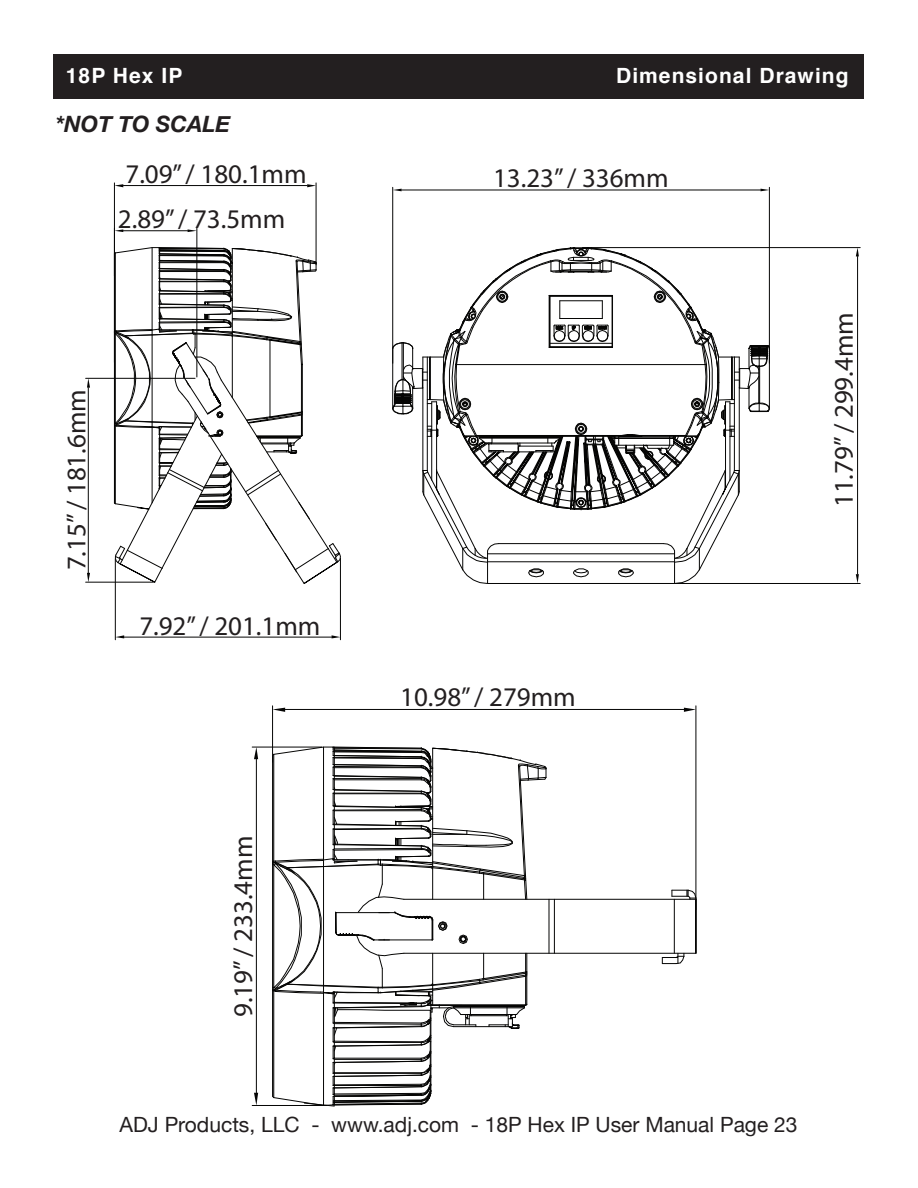
<style>
.page{position:relative;width:918px;height:1188px;background:#fff}
.page>*{position:absolute;margin:0;border:0;box-sizing:border-box;transform-origin:0 0}
.t1{font:27px/45.2px "Myriad Pro";color:#231f20}
.t2{font:italic 700 22.5px "Helvetica Neue";color:#231f20}
.t3{font:21px "Helvetica Neue";color:#231f20}
.t4{font:700 21px "Helvetica";letter-spacing:.05em;color:#fff}
</style>
<div class="page">
<div style="left:54px;top:54px;width:810px;height:44px;background:#231f20"></div>
<svg style="left:392px;top:248px;width:378px;height:336px"></svg>
<hr style="left:114px;top:183px;width:1px;height:93px;background:#050504">
<hr style="left:316px;top:183px;width:1px;height:82px;background:#050504">
<hr style="left:123px;top:185px;width:184px;height:1px;background:#050504">
<svg style="left:114px;top:184px;width:9px;height:3px"></svg>
<svg style="left:307px;top:184px;width:9px;height:3px"></svg>
<hr style="left:86px;top:378px;width:109px;height:1px;background:#050504">
<hr style="left:86px;top:582px;width:67px;height:1px;background:#050504">
<hr style="left:88px;top:388px;width:1px;height:185px;background:#050504">
<svg style="left:87px;top:378px;width:3px;height:10px"></svg>
<svg style="left:87px;top:573px;width:3px;height:9px"></svg>
<hr style="left:197px;top:228px;width:1px;height:149px;background:#050504">
<hr style="left:123px;top:231px;width:65px;height:1px;background:#050504">
<svg style="left:188px;top:229px;width:9px;height:3px"></svg>
<svg style="left:115px;top:229px;width:8px;height:3px"></svg>
<hr style="left:115px;top:559px;width:1px;height:81px;background:#050504">
<hr style="left:340px;top:558px;width:1px;height:82px;background:#050504">
<hr style="left:124px;top:637px;width:208px;height:1px;background:#050504">
<svg style="left:115px;top:635px;width:9px;height:3px"></svg>
<svg style="left:332px;top:635px;width:8px;height:3px"></svg>
<hr style="left:582px;top:247px;width:278px;height:1px;background:#050504">
<hr style="left:582px;top:583px;width:278px;height:1px;background:#050504">
<hr style="left:857px;top:256px;width:1px;height:318px;background:#050504">
<svg style="left:856px;top:248px;width:3px;height:8px"></svg>
<svg style="left:856px;top:574px;width:3px;height:9px"></svg>
<hr style="left:392px;top:187px;width:1px;height:176px;background:#050504">
<hr style="left:769px;top:187px;width:1px;height:176px;background:#050504">
<hr style="left:402px;top:190px;width:359px;height:1px;background:#050504">
<svg style="left:393px;top:189px;width:9px;height:2px"></svg>
<svg style="left:761px;top:189px;width:8px;height:2px"></svg>
<svg style="left:114px;top:247px;width:227px;height:337px"></svg>
<hr style="left:404px;top:953px;width:292px;height:1px;background:#050504">
<hr style="left:404px;top:899px;width:292px;height:1px;background:#050504">
<hr style="left:549px;top:899px;width:1px;height:54px;background:#050504">
<hr style="left:554px;top:899px;width:1px;height:54px;background:#050504">
<hr style="left:674px;top:899px;width:1px;height:54px;background:#050504">
<hr style="left:696px;top:898px;width:1px;height:55px;background:#050504">
<svg style="left:662px;top:953px;width:23px;height:11px"></svg>
<svg style="left:672px;top:890px;width:24px;height:9px"></svg>
<svg style="left:272px;top:747px;width:275px;height:359px"></svg>
<hr style="left:252px;top:747px;width:70px;height:1px;background:#050504">
<hr style="left:252px;top:1105px;width:75px;height:1px;background:#050504">
<hr style="left:256px;top:759px;width:1px;height:334px;background:#050504">
<svg style="left:254px;top:747px;width:4px;height:12px"></svg>
<svg style="left:254px;top:1093px;width:4px;height:12px"></svg>
<hr style="left:272px;top:706px;width:1px;height:56px;background:#050504">
<hr style="left:696px;top:706px;width:1px;height:204px;background:#050504">
<hr style="left:285px;top:709px;width:399px;height:1px;background:#050504">
<svg style="left:273px;top:708px;width:12px;height:4px"></svg>
<svg style="left:684px;top:708px;width:12px;height:4px"></svg>
<p class="t4" style="left:66px;top:59px;width:118px">18P Hex IP</p>
<p class="t4" style="left:616px;top:59px;width:234px">Dimensional Drawing</p>
<p class="t2" style="left:55px;top:106px;width:177px">*NOT TO SCALE</p>
<p class="t1" style="left:118px;top:151px;width:190px">7.09” / 180.1mm<br>2.89” / 73.5mm</p>
<p class="t1" style="left:493px;top:155px;width:177px">13.23” / 336mm</p>
<p class="t1" style="left:54px;top:570px;width:183px;rotate:-90deg">7.15” / 181.6mm</p>
<p class="t1" style="left:139px;top:603px;width:183px">7.92” / 201.1mm</p>
<p class="t1" style="left:400px;top:674px;width:177px">10.98” / 279mm</p>
<p class="t1" style="left:821px;top:507px;width:196px;rotate:-90deg">11.79” / 299.4mm</p>
<p class="t1" style="left:220px;top:1017px;width:183px;rotate:-90deg">9.19” / 233.4mm</p>
<p class="t3" style="left:120px;top:1110px;width:679px">ADJ Products, LLC - www.adj.com - 18P Hex IP User Manual Page 23</p>
</div>
